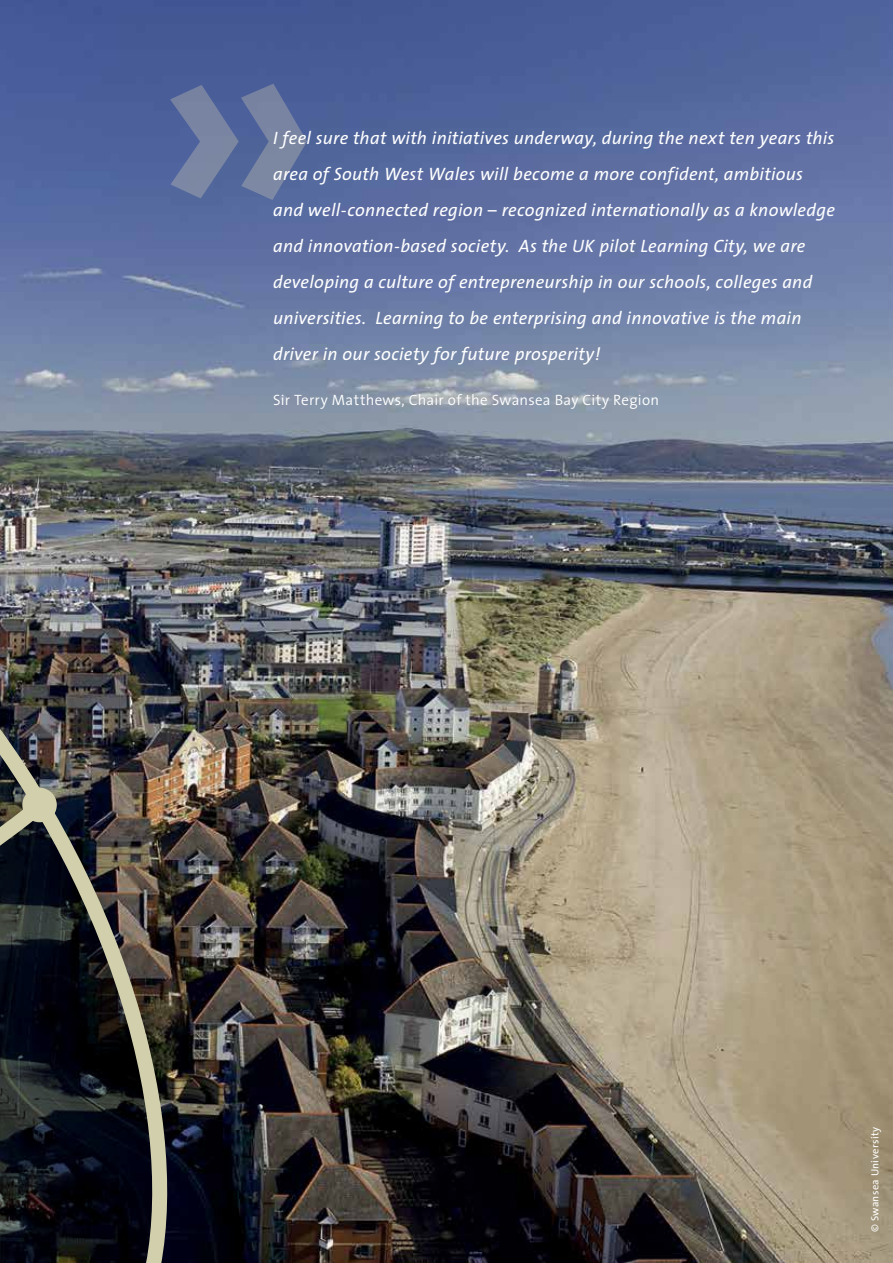
<style>
.page{position:relative;width:893px;height:1263px;background:#fff}
.page>*{position:absolute;margin:0;border:0;box-sizing:border-box;transform-origin:0 0}
.t1{font:298.05px "The Sans Bold Caps";color:#e5dbb8;scale:1.06 1}
.t2{font:italic 18px/36px "The Sans";letter-spacing:.015em;color:#fff}
.t3{font:300 15px "The Sans";letter-spacing:.015em;color:#fff}
.t4{font:10.5px "The Sans";letter-spacing:.03em;color:#fff}
</style>
<div class="page">
<img style="left:68px;top:0;width:825px;height:1263px">
<svg style="left:0;top:0;width:68px;height:297px;background:#51659f"></svg>
<img style="left:0;top:297px;width:229px;height:966px">
<div style="left:22px;top:788px;width:35px;height:34px;background:#d1cfac;border-radius:50%"></div>
<h1 class="t1" style="left:152px;top:-134px;width:160px">»</h1>
<p class="t2" style="left:273px;top:119px;width:564px">I feel sure that with initiatives underway, during the next ten years this area of South West Wales will become a more confident, ambitious and well-connected region – recognized internationally as a knowledge and innovation-based society. As the UK pilot Learning City, we are developing a culture of entrepreneurship in our schools, colleges and universities. Learning to be enterprising and innovative is the main driver in our society for future prosperity!</p>
<p class="t3" style="left:273px;top:388px;width:387px">Sir Terry Matthews, Chair of the Swansea Bay City Region</p>
<p class="t4" style="left:866px;top:1232px;width:107px;rotate:-90deg">© Swansea University</p>
</div>
